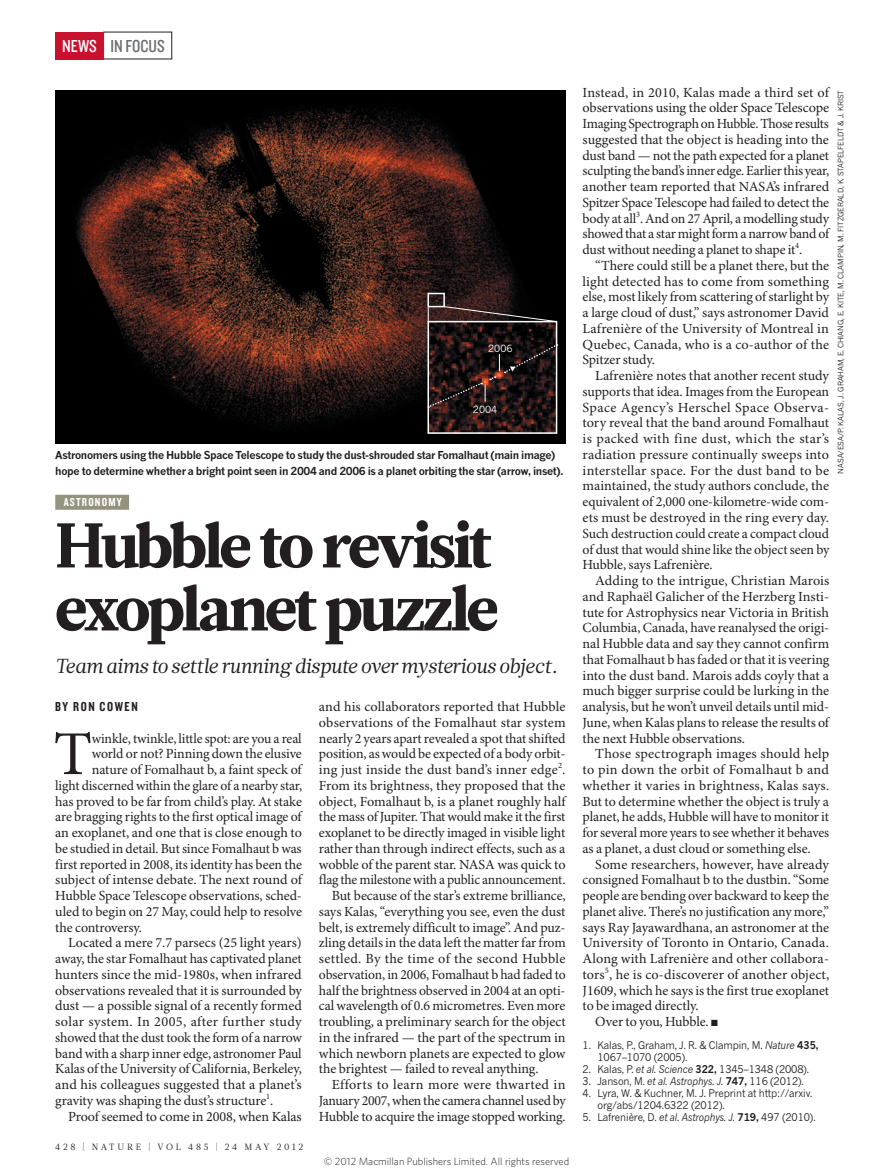
<style>
.page{position:relative;width:893px;height:1174px;background:#fff}
.page>*{position:absolute;margin:0;border:0;box-sizing:border-box;transform-origin:0 0}
.HEAD_42{font:900 63px/63px "Glosa Math";letter-spacing:-.045em;color:#231f20}
.BODY_DROP_CAP{font:62.4px "Minion Pro";color:#231f20}
.INTRO{font:italic 20.25px "Glosa Math";color:#231f20}
.t1{font:18px "Knockout 29 Junior Ltweight";color:#6c6d70}
.t2{font:18px "Knockout 29 Junior Ltweight";color:#fff}
.BODY_INDENT{font:13.95px/15.8px "Minion Pro";letter-spacing:-.01em;color:#231f20;text-align:justify}
.BODY_DROP_CAP-2{font:13.95px "Minion Pro";letter-spacing:-.01em;color:#231f20}
.AUTHOR_BYLINE{font:13.5px "Knockout 49 Liteweight";letter-spacing:.12em;color:#231f20}
.SUBJECT_STRAP{font:12px "Knockout 49 Liteweight";letter-spacing:.1em;color:#fff}
.PIC_CAPTION{font:700 10.8px/15.8px "News Gothic MTOT";letter-spacing:-.03em;color:#231f20}
.REFS{font:10.5px/12px "News Gothic MTOT";letter-spacing:-.01em;color:#231f20;scale:.95 1}
.t3{font:300 10.5px "Whitney";color:#231f20}
.t4{font:9.75px "News Gothic MTOT";color:#fff}
.t5{font:9px "Glosa Math";letter-spacing:.3em;color:#231f20}
.PIC_CREDIT{font:7.5px "News Gothic MTOT";color:#231f20}
.s1{font-style:italic}
.s2{font-weight:700}
</style>
<div class="page">
<div style="left:55px;top:495px;width:74px;height:15px;background:#95937f"></div>
<img style="left:55px;top:91px;width:510px;height:352px">
<img style="left:430px;top:324px;width:124px;height:107px">
<div style="left:427px;top:321px;width:130px;height:113px;border:2px solid #fff"></div>
<div style="left:427px;top:293px;width:18px;height:14px;border:2px solid #fff"></div>
<svg style="left:428px;top:306px;width:1px;height:16px"></svg>
<svg style="left:444px;top:306px;width:113px;height:16px;background:#3c3030"></svg>
<svg style="left:428px;top:344px;width:130px;height:64px;background:#2b1e1d"></svg>
<div style="left:55px;top:32px;width:49px;height:27px;background:#c7112f"></div>
<p class="t2" style="left:62px;top:34px;width:36px">NEWS</p>
<p class="t1" style="left:111px;top:34px;width:56px">IN FOCUS</p>
<p class="t4" style="left:488px;top:343px;width:26px">2006</p>
<p class="t4" style="left:473px;top:403px;width:26px">2004</p>
<p class="PIC_CAPTION" style="left:55px;top:447px;width:510px">Astronomers using the Hubble Space Telescope to study the dust-shrouded star Fomalhaut (main image) hope to determine whether a bright point seen in 2004 and 2006 is a planet orbiting the star (arrow, inset).</p>
<p class="SUBJECT_STRAP" style="left:64px;top:494px;width:60px">ASTRONOMY</p>
<p class="HEAD_42" style="left:55px;top:515px;width:445px">Hubble to revisit exoplanet puzzle</p>
<p class="INTRO" style="left:55px;top:653px;width:504px">Team aims to settle running dispute over mysterious object.</p>
<p class="AUTHOR_BYLINE" style="left:55px;top:698px;width:84px">BY RON COWEN</p>
<p class="BODY_DROP_CAP" style="left:54px;top:717px;width:40px">T</p>
<p class="BODY_DROP_CAP-2" style="left:92px;top:729px;width:212px">winkle, twinkle, little spot: are you a real</p>
<p class="BODY_DROP_CAP-2" style="left:92px;top:745px;width:212px">world or not? Pinning down the elusive</p>
<p class="BODY_DROP_CAP-2" style="left:92px;top:761px;width:212px">nature of Fomalhaut b, a faint speck of</p>
<p class="BODY_DROP_CAP-2" style="left:55px;top:777px;width:248px">light discerned within the glare of a nearby star,</p>
<p class="BODY_DROP_CAP-2" style="left:55px;top:792px;width:248px">has proved to be far from child’s play. At stake</p>
<p class="BODY_DROP_CAP-2" style="left:55px;top:808px;width:248px">are bragging rights to the first optical image of</p>
<p class="BODY_DROP_CAP-2" style="left:55px;top:824px;width:248px">an exoplanet, and one that is close enough to</p>
<p class="BODY_DROP_CAP-2" style="left:55px;top:840px;width:248px">be studied in detail. But since Fomalhaut b was</p>
<p class="BODY_DROP_CAP-2" style="left:55px;top:855px;width:248px">first reported in 2008, its identity has been the</p>
<p class="BODY_DROP_CAP-2" style="left:55px;top:871px;width:248px">subject of intense debate. The next round of</p>
<p class="BODY_DROP_CAP-2" style="left:55px;top:887px;width:248px">Hubble Space Telescope observations, sched-</p>
<p class="BODY_DROP_CAP-2" style="left:55px;top:903px;width:248px">uled to begin on 27 May, could help to resolve</p>
<p class="BODY_DROP_CAP-2" style="left:55px;top:918px;width:88px">the controversy.</p>
<p class="BODY_INDENT" style="left:55px;top:935px;width:248px;text-indent:13px">Located a mere 7.7 parsecs (25 light years) away, the star Fomalhaut has captivated planet hunters since the mid-1980s, when infrared observations revealed that it is surrounded by dust — a possible signal of a recently formed solar system. In 2005, after further study showed that the dust took the form of a narrow band with a sharp inner edge, astronomer Paul Kalas of the University of California, Berkeley, and his colleagues suggested that a planet’s gravity was shaping the dust’s structure<sup>1</sup>.</p>
<p class="BODY_INDENT" style="left:68px;top:1109px;width:235px">Proof seemed to come in 2008, when Kalas</p>
<p class="t5" style="left:55px;top:1141px;width:249px">428 | NATURE | VOL 485 | 24 MAY 2012</p>
<p class="BODY_INDENT" style="left:319px;top:699px;width:248px">and his collaborators reported that Hubble observations of the Fomalhaut star system nearly 2 years apart revealed a spot that shifted position, as would be expected of a body orbit&shy;ing just inside the dust band’s inner edge<sup>2</sup>.<br>From its brightness, they proposed that the object, Fomalhaut b, is a planet roughly half the mass of Jupiter. That would make it the first exoplanet to be directly imaged in visible light rather than through indirect effects, such as a wobble of the parent star. NASA was quick to flag the milestone with a public announcement.</p>
<p class="BODY_INDENT" style="left:319px;top:888px;width:248px;text-indent:13px">But because of the star’s extreme brilliance, says Kalas, “everything you see, even the dust belt, is extremely difficult to image”. And puz&shy;zling details in the data left the matter far from settled. By the time of the second Hubble observation, in 2006, Fomalhaut b had faded to half the brightness observed in 2004 at an opti&shy;cal wavelength of 0.6 micrometres. Even more troubling, a preliminary search for the object in the infrared — the part of the spectrum in which newborn planets are expected to glow the brightest — failed to reveal anything.</p>
<p class="BODY_INDENT" style="left:319px;top:1077px;width:248px;text-indent:13px">Efforts to learn more were thwarted in January 2007, when the camera channel used by Hubble to acquire the image stopped working.</p>
<p class="t3" style="left:324px;top:1154px;width:247px">© 2012 Macmillan Publishers Limited. All rights reserved</p>
<p class="BODY_INDENT" style="left:583px;top:85px;width:248px">Instead, in 2010, Kalas made a third set of observations using the older Space Telescope Imaging Spectrograph on Hubble. Those results suggested that the object is heading into the dust band — not the path expected for a planet sculpting the band’s inner edge. Earlier this year, another team reported that NASA’s infrared Spitzer Space Telescope had failed to detect the body at all<sup>3</sup>. And on 27 April, a modelling study showed that a star might form a narrow band of dust without needing a planet to shape it<sup>4</sup>.</p>
<p class="BODY_INDENT" style="left:583px;top:258px;width:248px;text-indent:13px">“There could still be a planet there, but the light detected has to come from something else, most likely from scattering of starlight by a large cloud of dust,” says astronomer David Lafrenière of the University of Montreal in Quebec, Canada, who is a co-author of the Spitzer study.</p>
<p class="BODY_INDENT" style="left:583px;top:368px;width:248px;text-indent:13px">Lafrenière notes that another recent study supports that idea. Images from the European Space Agency’s Herschel Space Observa&shy;tory reveal that the band around Fomalhaut is packed with fine dust, which the star’s radiation pressure continually sweeps into interstellar space. For the dust band to be maintained, the study authors conclude, the equivalent of 2,000 one-kilometre-wide com&shy;ets must be destroyed in the ring every day.<br>Such destruction could create a compact cloud of dust that would shine like the object seen by Hubble, says Lafrenière.</p>
<p class="BODY_INDENT" style="left:583px;top:573px;width:248px;text-indent:13px">Adding to the intrigue, Christian Marois and Raphaël Galicher of the Herzberg Insti&shy;tute for Astrophysics near Victoria in British Columbia, Canada, have reanalysed the origi&shy;nal Hubble data and say they cannot confirm that Fomalhaut b has faded or that it is veering into the dust band. Marois adds coyly that a much bigger surprise could be lurking in the analysis, but he won’t unveil details until mid-June, when Kalas plans to release the results of the next Hubble observations.</p>
<p class="BODY_INDENT" style="left:583px;top:746px;width:248px;text-indent:13px">Those spectrograph images should help to pin down the orbit of Fomalhaut b and whether it varies in brightness, Kalas says.<br>But to determine whether the object is truly a planet, he adds, Hubble will have to monitor it for several more years to see whether it behaves as a planet, a dust cloud or something else.</p>
<p class="BODY_INDENT" style="left:583px;top:857px;width:248px;text-indent:13px">Some researchers, however, have already consigned Fomalhaut b to the dustbin. “Some people are bending over backward to keep the planet alive. There’s no justification any more,” says Ray Jayawardhana, an astronomer at the University of Toronto in Ontario, Canada.<br>Along with Lafrenière and other collabora&shy;tors<sup>5</sup>, he is co-discoverer of another object, J1609, which he says is the first true exoplanet to be imaged directly.</p>
<p class="BODY_INDENT" style="left:595px;top:1014px;width:124px">Over to you, Hubble. ■</p>
<p class="REFS" style="left:597px;top:1038px;width:234px;text-indent:-15px">1. Kalas, P., Graham, J. R. &amp; Clampin, M. <span class="s1">Nature</span> <span class="s2">435,<br></span>1067–1070 (2005).</p>
<p class="REFS" style="left:583px;top:1062px;width:240px">2. Kalas, P. <span class="s1">et al. Science</span> <span class="s2">322,</span> 1345–1348 (2008).</p>
<p class="REFS" style="left:583px;top:1074px;width:234px">3. Janson, M. <span class="s1">et al. Astrophys. J.</span> <span class="s2">747,</span> 116 (2012).</p>
<p class="REFS" style="left:597px;top:1086px;width:228px;text-indent:-15px">4. Lyra, W. &amp; Kuchner, M. J. Preprint at http://arxiv. org/abs/1204.6322 (2012).</p>
<p class="REFS" style="left:583px;top:1110px;width:247px">5. Lafrenière, D. <span class="s1">et al. Astrophys. J.</span> <span class="s2">719,</span> 497 (2010).</p>
<p class="PIC_CREDIT" style="left:836px;top:473px;width:384px;rotate:-90deg">NASA/ESA/P. KALAS, J. GRAHAM, E. CHIANG, E. KITE, M. CLAMPIN, M. FITZGERALD, K. STAPELFELDT &amp; J. KRIST</p>
</div>
